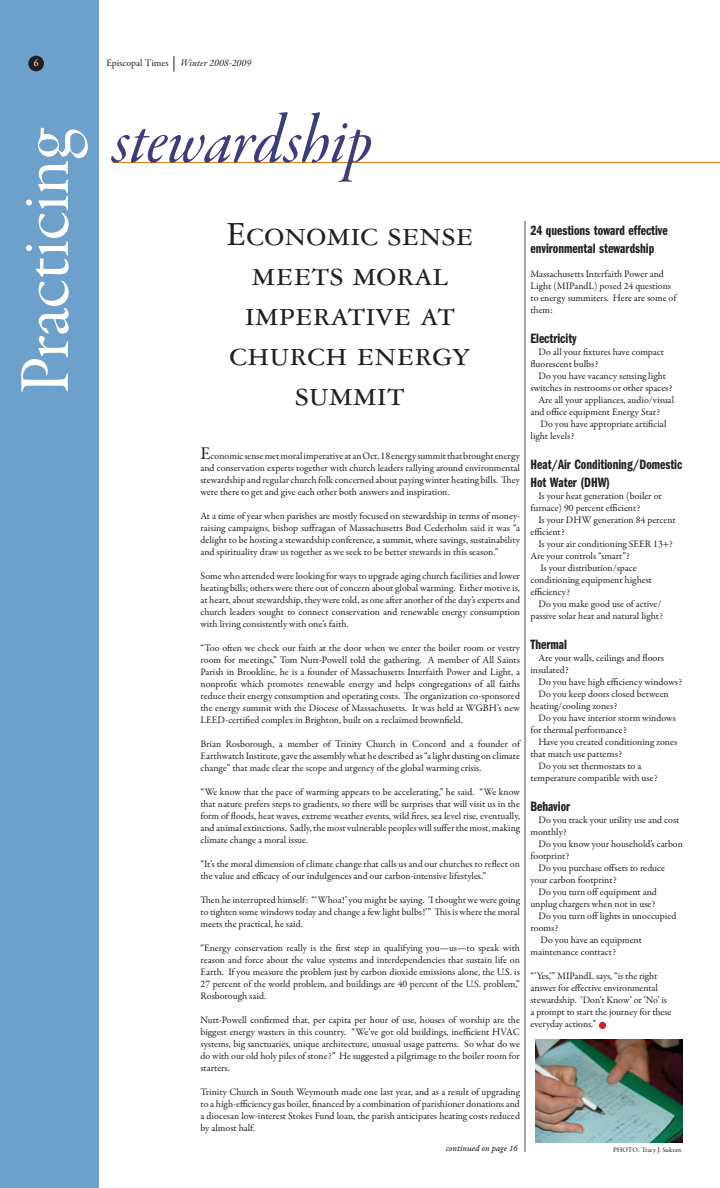
<style>
.page{position:relative;width:720px;height:1188px;background:#fff}
.page>*{position:absolute;margin:0;border:0;box-sizing:border-box;transform-origin:0 0}
.t1{font:72px "Garamond Premr Pro Med It Disp";color:#3d3c7c}
.t2{font:72px "Garamond Premr Pro Subh";color:#fff}
.t3{font:36px/40px "Garamond Three SC";color:#231f20;text-align:center}
.t4{font:14px/18px "Franklin Gothic Demi Comp";color:#231f20}
.t5{font:10px/12px "Garamond Premr Pro";letter-spacing:-.005em;color:#231f20;text-align:justify}
.t6{font:italic 10px "Garamond Premr Pro";color:#231f20}
.t7{font:9px "Garamond Premr Pro It Capt";letter-spacing:-.005em;color:#231f20}
.t8{font:7px "Garamond Premr Pro";letter-spacing:-.005em;color:#231f20}
.s1{font-style:normal}
.s2{font-size:18px}
</style>
<div class="page">
<div style="left:599px;top:1022px;width:7px;height:7px;background:#d52129;border-radius:50%"></div>
<div style="left:0;top:0;width:99px;height:1188px;background:#6da0ca"></div>
<img style="left:535px;top:1039px;width:148px;height:104px">
<hr style="left:113px;top:162px;width:607px;height:1px;background:#da7e19">
<hr style="left:525px;top:221px;width:1px;height:931px;background:#231f20">
<div style="left:28px;top:56px;width:16px;height:15px;background:#231f20;border-radius:50%"></div>
<svg style="left:174px;top:56px;width:1px;height:16px"></svg>
<h1 class="t2" style="left:3px;top:394px;width:267px;rotate:-90deg">Practicing</h1>
<p class="t6" style="left:106px;top:56px;width:146px"><span class="s1">Episcopal Times</span> Winter 2008-2009</p>
<h1 class="t1" style="left:113px;top:103px;width:261px">stewardship</h1>
<h2 class="t3" style="left:226px;top:214px;width:249px">Economic sense meets moral imperative at church energy summit</h2>
<p class="t5" style="left:200px;top:450px;width:321px"><span class="s2">E</span>conomic sense met moral imperative at an Oct. 18 energy summit that brought energy and conservation experts together with church leaders rallying around environmental stewardship and regular church folk concerned about paying winter heating bills. They were there to get and give each other both answers and inspiration.</p>
<p class="t5" style="left:201px;top:510px;width:321px">At a time of year when parishes are mostly focused on stewardship in terms of money&shy;raising campaigns, bishop suffragan of Massachusetts Bud Cederholm said it was “a delight to be hosting a stewardship conference, a summit, where savings, sustainability and spirituality draw us together as we seek to be better stewards in this season.”</p>
<p class="t5" style="left:201px;top:570px;width:321px">Some who attended were looking for ways to upgrade aging church facilities and lower heating bills; others were there out of concern about global warming. Either motive is, at heart, about stewardship, they were told, as one after another of the day’s experts and church leaders sought to connect conservation and renewable energy consumption with living consistently with one’s faith.</p>
<p class="t5" style="left:201px;top:642px;width:321px">“Too often we check our faith at the door when we enter the boiler room or vestry room for meetings,” Tom Nutt-Powell told the gathering. A member of All Saints Parish in Brookline, he is a founder of Massachusetts Interfaith Power and Light, a nonprofit which promotes renewable energy and helps congregations of all faiths reduce their energy consumption and operating costs. The organization co-sponsored the energy summit with the Diocese of Massachusetts. It was held at WGBH’s new LEED-certified complex in Brighton, built on a reclaimed brownfield.</p>
<p class="t5" style="left:201px;top:738px;width:321px">Brian Rosborough, a member of Trinity Church in Concord and a founder of Earthwatch Institute, gave the assembly what he described as “a light dusting on climate change” that made clear the scope and urgency of the global warming crisis.</p>
<p class="t5" style="left:201px;top:786px;width:321px">“We know that the pace of warming appears to be accelerating,” he said. “We know that nature prefers steps to gradients, so there will be surprises that will visit us in the form of floods, heat waves, extreme weather events, wild fires, sea level rise, eventually, and animal extinctions. Sadly, the most vulnerable peoples will suffer the most, making climate change a moral issue.</p>
<p class="t5" style="left:201px;top:858px;width:321px">“It’s the moral dimension of climate change that calls us and our churches to reflect on the value and efficacy of our indulgences and our carbon-intensive lifestyles.”</p>
<p class="t5" style="left:201px;top:894px;width:321px">Then he interrupted himself: “‘Whoa!’ you might be saying. ‘I thought we were going to tighten some windows today and change a few light bulbs!’” This is where the moral meets the practical, he said.</p>
<p class="t5" style="left:201px;top:942px;width:321px">“Energy conservation really is the first step in qualifying you—us—to speak with reason and force about the value systems and interdependencies that sustain life on Earth. If you measure the problem just by carbon dioxide emissions alone, the U.S. is 27 percent of the world problem, and buildings are 40 percent of the U.S. problem,” Rosborough said.</p>
<p class="t5" style="left:201px;top:1014px;width:321px">Nutt-Powell confirmed that, per capita per hour of use, houses of worship are the biggest energy wasters in this country. “We’ve got old buildings, inefficient HVAC systems, big sanctuaries, unique architecture, unusual usage patterns. So what do we do with our old holy piles of stone?” He suggested a pilgrimage to the boiler room for starters.</p>
<p class="t5" style="left:201px;top:1086px;width:321px">Trinity Church in South Weymouth made one last year, and as a result of upgrading to a high-efficiency gas boiler, financed by a combination of parishioner donations and a diocesan low-interest Stokes Fund loan, the parish anticipates heating costs reduced by almost half.</p>
<h3 class="t4" style="left:530px;top:222px;width:139px">24 questions toward effective environmental stewardship</h3>
<p class="t5" style="left:530px;top:268px;width:147px;text-align:left">Massachusetts Interfaith Power and<br>Light (MIPandL) posed 24 questions to energy summiters. Here are some of them:</p>
<h3 class="t4" style="left:530px;top:330px;width:48px">Electricity</h3>
<p class="t5" style="left:530px;top:346px;width:135px;text-indent:8px">Do all your fixtures have compact fluorescent bulbs?</p>
<p class="t5" style="left:538px;top:370px;width:129px">Do you have vacancy sensing light</p>
<p class="t5" style="left:530px;top:382px;width:143px">switches in restrooms or other spaces?</p>
<p class="t5" style="left:538px;top:394px;width:137px">Are all your appliances, audio/visual</p>
<p class="t5" style="left:530px;top:406px;width:131px">and office equipment Energy Star?</p>
<p class="t5" style="left:540px;top:418px;width:127px">Do you have appropriate artificial</p>
<p class="t5" style="left:530px;top:430px;width:45px">light levels?</p>
<h3 class="t4" style="left:530px;top:456px;width:153px">Heat/Air Conditioning/Domestic<br>Hot Water (DHW)</h3>
<p class="t5" style="left:530px;top:490px;width:133px;text-indent:8px">Is your heat generation (boiler or furnace) 90 percent efficient?</p>
<p class="t5" style="left:530px;top:514px;width:147px;text-indent:8px">Is your DHW generation 84 percent efficient?</p>
<p class="t5" style="left:538px;top:538px;width:136px">Is your air conditioning SEER 13+?</p>
<p class="t5" style="left:530px;top:550px;width:101px">Are your controls “smart”?</p>
<p class="t5" style="left:540px;top:562px;width:98px">Is your distribution/space</p>
<p class="t5" style="left:530px;top:574px;width:123px">conditioning equipment highest</p>
<p class="t5" style="left:530px;top:586px;width:41px">efficiency?</p>
<p class="t5" style="left:538px;top:598px;width:124px">Do you make good use of active/</p>
<p class="t5" style="left:530px;top:610px;width:134px">passive solar heat and natural light?</p>
<h3 class="t4" style="left:530px;top:636px;width:38px">Thermal</h3>
<p class="t5" style="left:530px;top:652px;width:135px;text-indent:8px">Are your walls, ceilings and floors insulated?</p>
<p class="t5" style="left:538px;top:676px;width:145px">Do you have high efficiency windows?</p>
<p class="t5" style="left:538px;top:688px;width:132px">Do you keep doors closed between</p>
<p class="t5" style="left:530px;top:700px;width:88px">heating/cooling zones?</p>
<p class="t5" style="left:538px;top:712px;width:139px">Do you have interior storm windows</p>
<p class="t5" style="left:530px;top:724px;width:98px">for thermal performance?</p>
<p class="t5" style="left:538px;top:736px;width:140px">Have you created conditioning zones</p>
<p class="t5" style="left:530px;top:748px;width:93px">that match use patterns?</p>
<p class="t5" style="left:538px;top:760px;width:104px">Do you set thermostats to a</p>
<p class="t5" style="left:530px;top:772px;width:129px">temperature compatible with use?</p>
<h3 class="t4" style="left:530px;top:798px;width:41px">Behavior</h3>
<p class="t5" style="left:530px;top:814px;width:150px;text-indent:8px">Do you track your utility use and cost monthly?</p>
<p class="t5" style="left:538px;top:838px;width:146px">Do you know your household’s carbon</p>
<p class="t5" style="left:530px;top:850px;width:40px">footprint?</p>
<p class="t5" style="left:538px;top:862px;width:128px">Do you purchase offsets to reduce</p>
<p class="t5" style="left:530px;top:874px;width:88px">your carbon footprint?</p>
<p class="t5" style="left:538px;top:886px;width:120px">Do you turn off equipment and</p>
<p class="t5" style="left:530px;top:898px;width:127px">unplug chargers when not in use?</p>
<p class="t5" style="left:538px;top:910px;width:139px">Do you turn off lights in unoccupied</p>
<p class="t5" style="left:530px;top:922px;width:29px">rooms?</p>
<p class="t5" style="left:540px;top:934px;width:103px">Do you have an equipment</p>
<p class="t5" style="left:530px;top:946px;width:87px">maintenance contract?</p>
<p class="t5" style="left:530px;top:970px;width:142px;text-align:left">“’Yes,’” MIPandL says, “is the right answer for effective environmental stewardship. ‘Don’t Know’ or ‘No’ is a prompt to start the journey for these everyday actions.” n</p>
<p class="t7" style="left:446px;top:1143px;width:73px">continued on page 16</p>
<p class="t8" style="left:613px;top:1146px;width:70px">PHOTO: Tracy J. Sukraw</p>
</div>
